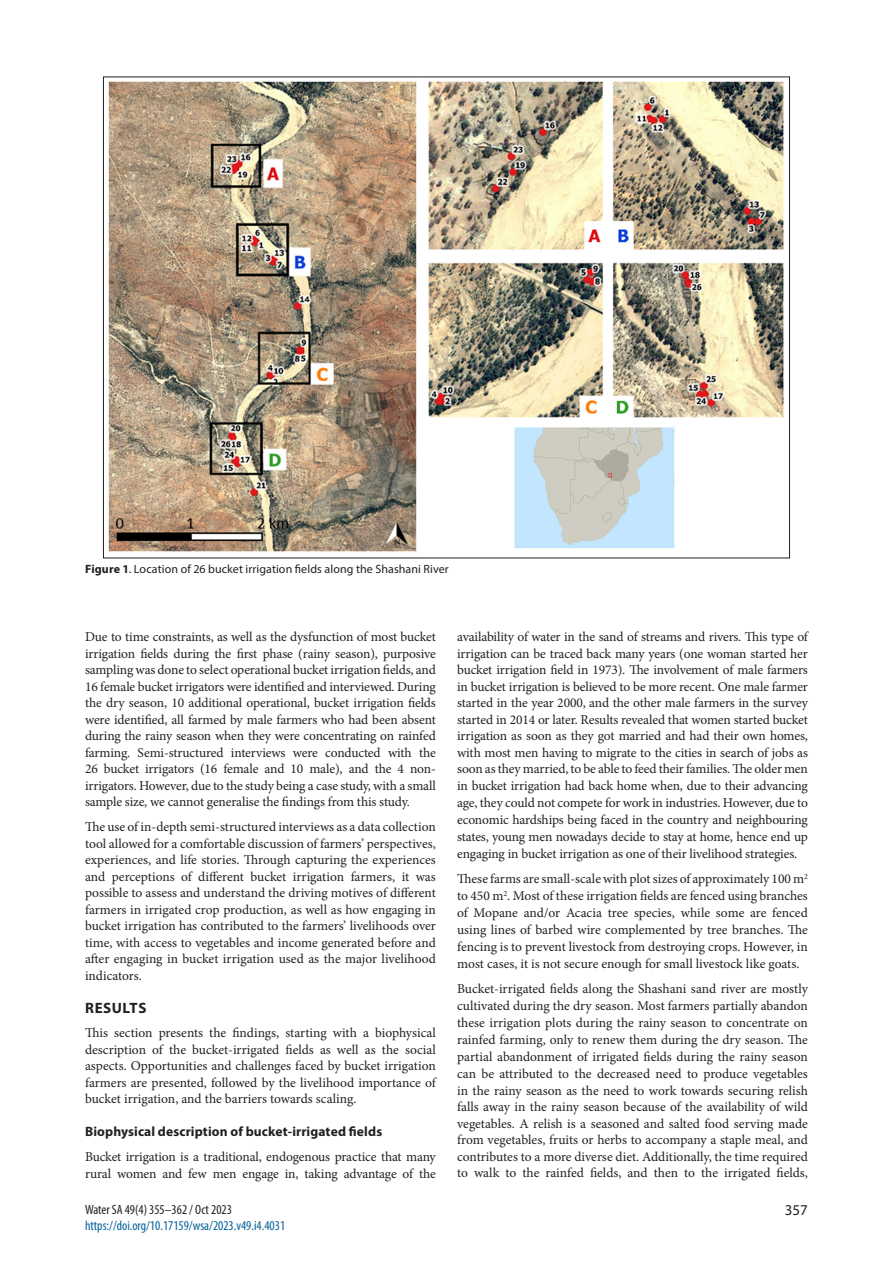
<style>
.page{position:relative;width:893px;height:1263px;background:#fff}
.page>*{position:absolute;margin:0;border:0;box-sizing:border-box;transform-origin:0 0}
.t1{font:700 15px "Myriad Pro";letter-spacing:.035em;color:#231f20}
.t2{font:15px "Myriad Pro";color:#231f20}
.Paragraph_Text{font:13.5px/16.5px "Minion Pro";letter-spacing:-.01em;color:#231f20;text-align:justify}
.t3{font:700 13.5px "Myriad Pro";letter-spacing:.01em;color:#231f20}
.t4{font:condensed 13.5px "Myriad Pro";color:#056199}
.t5{font:condensed 13.5px "Myriad Pro";color:#231f20}
.t6{font:12px "Myriad Pro";letter-spacing:.01em;color:#231f20}
.s1{font-weight:700}
</style>
<div class="page">
<img style="left:108px;top:81px;width:676px;height:471px">
<p class="t6" style="left:85px;top:562px;width:365px"><span class="s1">Figure 1</span>. Location of 26 bucket irrigation fields along the Shashani River</p>
<p class="Paragraph_Text" style="left:85px;top:629px;width:352px">Due to time constraints, as well as the dysfunction of most bucket irrigation fields during the first phase (rainy season), purposive sampling was done to select operational bucket irrigation fields, and 16 female bucket irrigators were identified and interviewed. During the dry season, 10 additional operational, bucket irrigation fields were identified, all farmed by male farmers who had been absent during the rainy season when they were concentrating on rainfed farming. Semi-structured interviews were conducted with the 26 bucket irrigators (16 female and 10 male), and the 4 non&shy;irrigators. However, due to the study being a case study, with a small sample size, we cannot generalise the findings from this study.</p>
<p class="Paragraph_Text" style="left:85px;top:818px;width:352px">The use of in-depth semi-structured interviews as a data collection tool allowed for a comfortable discussion of farmers’ perspectives, experiences, and life stories. Through capturing the experiences and perceptions of different bucket irrigation farmers, it was possible to assess and understand the driving motives of different farmers in irrigated crop production, as well as how engaging in bucket irrigation has contributed to the farmers’ livelihoods over time, with access to vegetables and income generated before and after engaging in bucket irrigation used as the major livelihood indicators.</p>
<h1 class="t1" style="left:85px;top:998px;width:63px">RESULTS</h1>
<p class="Paragraph_Text" style="left:85px;top:1025px;width:352px">This section presents the findings, starting with a biophysical description of the bucket-irrigated fields as well as the social aspects. Opportunities and challenges faced by bucket irrigation farmers are presented, followed by the livelihood importance of bucket irrigation, and the barriers towards scaling.</p>
<h2 class="t3" style="left:85px;top:1123px;width:299px">Biophysical description of bucket-irrigated fields</h2>
<p class="Paragraph_Text" style="left:85px;top:1148px;width:352px">Bucket irrigation is a traditional, endogenous practice that many rural women and few men engage in, taking advantage of the</p>
<p class="Paragraph_Text" style="left:457px;top:629px;width:352px">availability of water in the sand of streams and rivers. This type of irrigation can be traced back many years (one woman started her bucket irrigation field in 1973). The involvement of male farmers in bucket irrigation is believed to be more recent. One male farmer started in the year 2000, and the other male farmers in the survey started in 2014 or later. Results revealed that women started bucket irrigation as soon as they got married and had their own homes, with most men having to migrate to the cities in search of jobs as soon as they married, to be able to feed their families. The older men in bucket irrigation had back home when, due to their advancing age, they could not compete for work in industries. However, due to economic hardships being faced in the country and neighbouring states, young men nowadays decide to stay at home, hence end up engaging in bucket irrigation as one of their livelihood strategies.</p>
<p class="Paragraph_Text" style="left:457px;top:870px;width:352px;line-height:17px">These farms are small-scale with plot sizes of approximately 100 m<sup>2 </sup>to 450 m<sup>2</sup>. Most of these irrigation fields are fenced using branches of Mopane and/or Acacia tree species, while some are fenced using lines of barbed wire complemented by tree branches. The fencing is to prevent livestock from destroying crops. However, in most cases, it is not secure enough for small livestock like goats.</p>
<p class="Paragraph_Text" style="left:457px;top:980px;width:352px">Bucket-irrigated fields along the Shashani sand river are mostly cultivated during the dry season. Most farmers partially abandon these irrigation plots during the rainy season to concentrate on rainfed farming, only to renew them during the dry season. The partial abandonment of irrigated fields during the rainy season can be attributed to the decreased need to produce vegetables in the rainy season as the need to work towards securing relish falls away in the rainy season because of the availability of wild vegetables. A relish is a seasoned and salted food serving made from vegetables, fruits or herbs to accompany a staple meal, and contributes to a more diverse diet. Additionally, the time required to walk to the rainfed fields, and then to the irrigated fields,</p>
<p class="t5" style="left:85px;top:1201px;width:148px">Water SA 49(4) 355–362 / Oct 2023</p>
<p class="t2" style="left:785px;top:1200px;width:25px">357</p>
<p class="t4" style="left:85px;top:1217px;width:202px">https://doi.org/10.17159/wsa/2023.v49.i4.4031</p>
</div>
